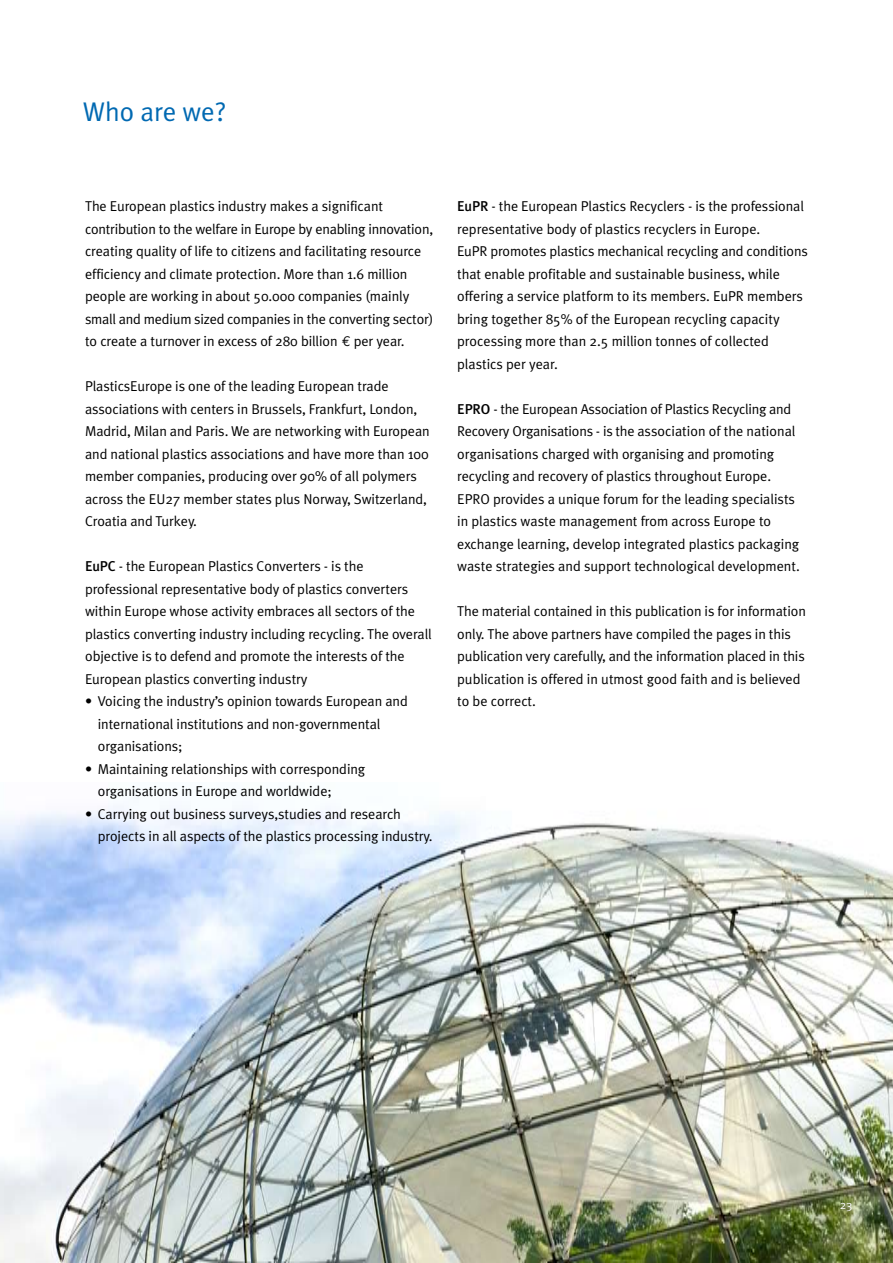
<style>
.page{position:relative;width:893px;height:1263px;background:#fff}
.page>*{position:absolute;margin:0;border:0;box-sizing:border-box;transform-origin:0 0}
.t1{font:27px "Meta Plus Normal";color:#0069b2}
.t2{font:14.25px/22.5px "Meta Plus Normal";letter-spacing:-.005em;color:#000}
.t3{font:12px "Meta Plus Normal";color:#fff}
.s1{font-family:"Euro Mono"}
.s2{font-family:"Meta Plus";font-weight:500}
</style>
<div class="page">
<img style="left:0;top:806px;width:893px;height:457px">
<h1 class="t1" style="left:83px;top:96px;width:145px">Who are we?</h1>
<p class="t2" style="left:85px;top:195px;width:350px">The European plastics industry makes a significant contribution to the welfare in Europe by enabling innovation, creating quality of life to citizens and facilitating resource efficiency and climate protection. More than 1.6 million people are working in about 50.000 companies (mainly small and medium sized companies in the converting sector) to create a turnover in excess of 280 billion <span class="s1">€</span> per year.</p>
<p class="t2" style="left:85px;top:375px;width:346px">PlasticsEurope is one of the leading European trade associations with centers in Brussels, Frankfurt, London, Madrid, Milan and Paris. We are networking with European and national plastics associations and have more than 100 member companies, producing over 90% of all polymers across the EU27 member states plus Norway, Switzerland, Croatia and Turkey.</p>
<p class="t2" style="left:85px;top:555px;width:348px"><span class="s2">EuPC</span> - the European Plastics Converters - is the professional representative body of plastics converters within Europe whose activity embraces all sectors of the plastics converting industry including recycling. The overall objective is to defend and promote the interests of the European plastics converting industry</p>
<p class="t2" style="left:98px;top:690px;width:311px;text-indent:-13px">• Voicing the industry’s opinion towards European and international institutions and non-governmental organisations;</p>
<p class="t2" style="left:98px;top:757px;width:269px;text-indent:-13px">• Maintaining relationships with corresponding organisations in Europe and worldwide;</p>
<p class="t2" style="left:98px;top:802px;width:336px;text-indent:-13px">• Carrying out business surveys,studies and research projects in all aspects of the plastics processing industry.</p>
<p class="t2" style="left:457px;top:195px;width:352px"><span class="s2">EuPR</span> - the European Plastics Recyclers - is the professional representative body of plastics recyclers in Europe.<br>EuPR promotes plastics mechanical recycling and conditions that enable profitable and sustainable business, while offering a service platform to its members. EuPR members bring together 85% of the European recycling capacity processing more than 2.5 million tonnes of collected plastics per year.</p>
<p class="t2" style="left:457px;top:397px;width:344px"><span class="s2">EPRO</span> - the European Association of Plastics Recycling and Recovery Organisations - is the association of the national organisations charged with organising and promoting recycling and recovery of plastics throughout Europe.<br>EPRO provides a unique forum for the leading specialists in plastics waste management from across Europe to exchange learning, develop integrated plastics packaging waste strategies and support technological development.</p>
<p class="t2" style="left:457px;top:600px;width:350px">The material contained in this publication is for information only. The above partners have compiled the pages in this publication very carefully, and the information placed in this publication is offered in utmost good faith and is believed to be correct.</p>
<p class="t3" style="left:840px;top:1197px;width:7px">23</p>
</div>
